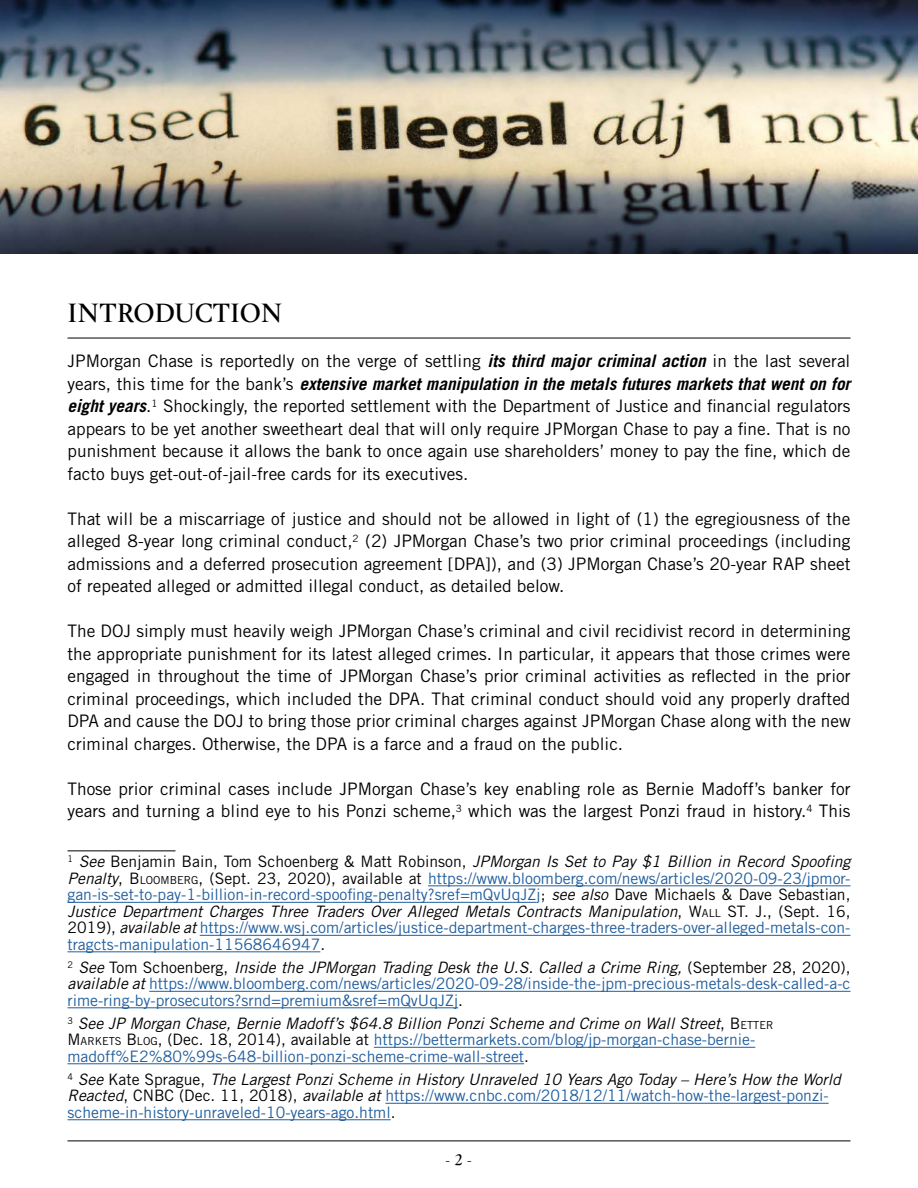
<style>
.page{position:relative;width:918px;height:1188px;background:#fff}
.page>*{position:absolute;margin:0;border:0;box-sizing:border-box;transform-origin:0 0}
.t1{font:600 28.5px "W Hermann";color:#000}
.t2{font:17.25px/22.5px "Trade Gothic LT Std";color:#000;text-align:justify}
.t3{font:16.5px "W Hermann";color:#000}
.t4{font:15.75px/16.5px "Trade Gothic LT Std";color:#215e9e;text-align:justify}
.s1{font-weight:700;font-style:italic}
.s2{font-style:italic;color:#000}
.s3{color:#000}
.s4{font-size:10.95px;color:#000}
</style>
<div class="page">
<hr style="left:68px;top:851px;width:108px;height:1px;background:#000">
<hr style="left:428px;top:885px;width:423px;height:1px;background:#215e9e">
<hr style="left:68px;top:902px;width:468px;height:1px;background:#215e9e">
<hr style="left:200px;top:935px;width:650px;height:1px;background:#215e9e">
<hr style="left:68px;top:951px;width:252px;height:1px;background:#215e9e">
<hr style="left:149px;top:991px;width:702px;height:1px;background:#215e9e">
<hr style="left:68px;top:1007px;width:390px;height:1px;background:#215e9e">
<hr style="left:374px;top:1047px;width:381px;height:1px;background:#215e9e">
<hr style="left:68px;top:1063px;width:456px;height:1px;background:#215e9e">
<hr style="left:385px;top:1103px;width:444px;height:1px;background:#215e9e">
<hr style="left:68px;top:1119px;width:323px;height:1px;background:#215e9e">
<hr style="left:68px;top:1141px;width:782px;height:1px;background:#000">
<img style="left:0;top:0;width:918px;height:254px">
<hr style="left:68px;top:338px;width:782px;height:1px;background:#000">
<h1 class="t1" style="left:68px;top:293px;width:217px">INTRODUCTION</h1>
<p class="t2" style="left:68px;top:350px;width:785px">JPMorgan Chase is reportedly on the verge of settling <span class="s1">its third major criminal action</span> in the last several years, this time for the bank’s <span class="s1">extensive market manipulation in the metals futures markets that went on for eight years</span>.<sup>1</sup> Shockingly, the reported settlement with the Department of Justice and financial regulators appears to be yet another sweetheart deal that will only require JPMorgan Chase to pay a fine. That is no punishment because it allows the bank to once again use shareholders’ money to pay the fine, which de facto buys get-out-of-jail-free cards for its executives.</p>
<p class="t2" style="left:67px;top:507px;width:785px">That will be a miscarriage of justice and should not be allowed in light of (1) the egregiousness of the alleged 8-year long criminal conduct,<sup>2</sup> (2) JPMorgan Chase’s two prior criminal proceedings (including admissions and a deferred prosecution agreement [DPA]), and (3) JPMorgan Chase’s 20-year RAP sheet of repeated alleged or admitted illegal conduct, as detailed below.</p>
<p class="t2" style="left:67px;top:620px;width:785px">The DOJ simply must heavily weigh JPMorgan Chase’s criminal and civil recidivist record in determining the appropriate punishment for its latest alleged crimes. In particular, it appears that those crimes were engaged in throughout the time of JPMorgan Chase’s prior criminal activities as reflected in the prior criminal proceedings, which included the DPA. That criminal conduct should void any properly drafted DPA and cause the DOJ to bring those prior criminal charges against JPMorgan Chase along with the new criminal charges. Otherwise, the DPA is a farce and a fraud on the public.</p>
<p class="t2" style="left:67px;top:777px;width:785px">Those prior criminal cases include JPMorgan Chase’s key enabling role as Bernie Madoff’s banker for years and turning a blind eye to his Ponzi scheme,<sup>3</sup> which was the largest Ponzi fraud in history.<sup>4</sup> This</p>
<p class="t4" style="left:68px;top:853px;width:785px"><sup>1</sup> <span class="s2">See</span> <span class="s3">Benjamin Bain, Tom Schoenberg &amp; Matt Robinson,</span> <span class="s2">JPMorgan Is Set to Pay $1 Billion in Record Spoofing Penalty</span><span class="s3">, B</span><span class="s4">LOOMBERG</span><span class="s3">,</span> <span class="s3">(Sept. 23, 2020), available at</span> https://www.bloomberg.com/news/articles/2020-09-23/jpmor&shy;gan-is-set-to-pay-1-billion-in-record-spoofing-penalty?sref=mQvUqJZj<span class="s3">;</span> <span class="s2">see also</span> <span class="s3">Dave Michaels &amp; Dave Sebastian, </span><span class="s2">Justice Department Charges Three Traders Over Alleged Metals Contracts Manipulation</span><span class="s3">, W</span><span class="s4">ALL</span> <span class="s3">ST. J., (Sept. 16, 2019),</span> <span class="s2">available at</span> https://www.wsj.com/articles/justice-department-charges-three-traders-over-alleged-metals-con&shy;tragcts-manipulation-11568646947<span class="s3">.</span></p>
<p class="t4" style="left:68px;top:959px;width:785px"><sup>2</sup> <span class="s2">See</span> <span class="s3">Tom Schoenberg,</span> <span class="s2">Inside the JPMorgan Trading Desk the U.S. Called a Crime Ring,</span> <span class="s3">(September 28, 2020), </span><span class="s2">available at</span> https://www.bloomberg.com/news/articles/2020-09-28/inside-the-jpm-precious-metals-desk-called-a-c rime-ring-by-prosecutors?srnd=premium&amp;sref=mQvUqJZj<span class="s3">.</span></p>
<p class="t4" style="left:67px;top:1015px;width:708px;text-align:left"><sup>3</sup> <span class="s2">See JP Morgan Chase, Bernie Madoff’s $64.8 Billion Ponzi Scheme and Crime on Wall Street</span><span class="s3">,</span> <span class="s3">B</span> <span class="s4">ETTER<br></span><span class="s3">M</span> <span class="s4">ARKETS</span> <span class="s3">B</span> <span class="s4">LOG</span><span class="s3">, (Dec. 18, 2014), available at</span> https://bettermarkets.com/blog/jp-morgan-chase-bernie&shy;madoff%E2%80%99s-648-billion-ponzi-scheme-crime-wall-street<span class="s3">.</span></p>
<p class="t4" style="left:68px;top:1071px;width:775px;text-align:left"><sup>4</sup> <span class="s2">See</span> <span class="s3">Kate Sprague,</span> <span class="s2">The Largest Ponzi Scheme in History Unraveled 10 Years Ago Today – Here’s How the World<br>Reacted</span><span class="s3">, CNBC (Dec. 11, 2018),</span> <span class="s2">available at</span> https://www.cnbc.com/2018/12/11/watch-how-the-largest-ponzi&shy;scheme-in-history-unraveled-10-years-ago.html<span class="s3">.</span></p>
<p class="t3" style="left:445px;top:1148px;width:28px">- 2 -</p>
</div>
